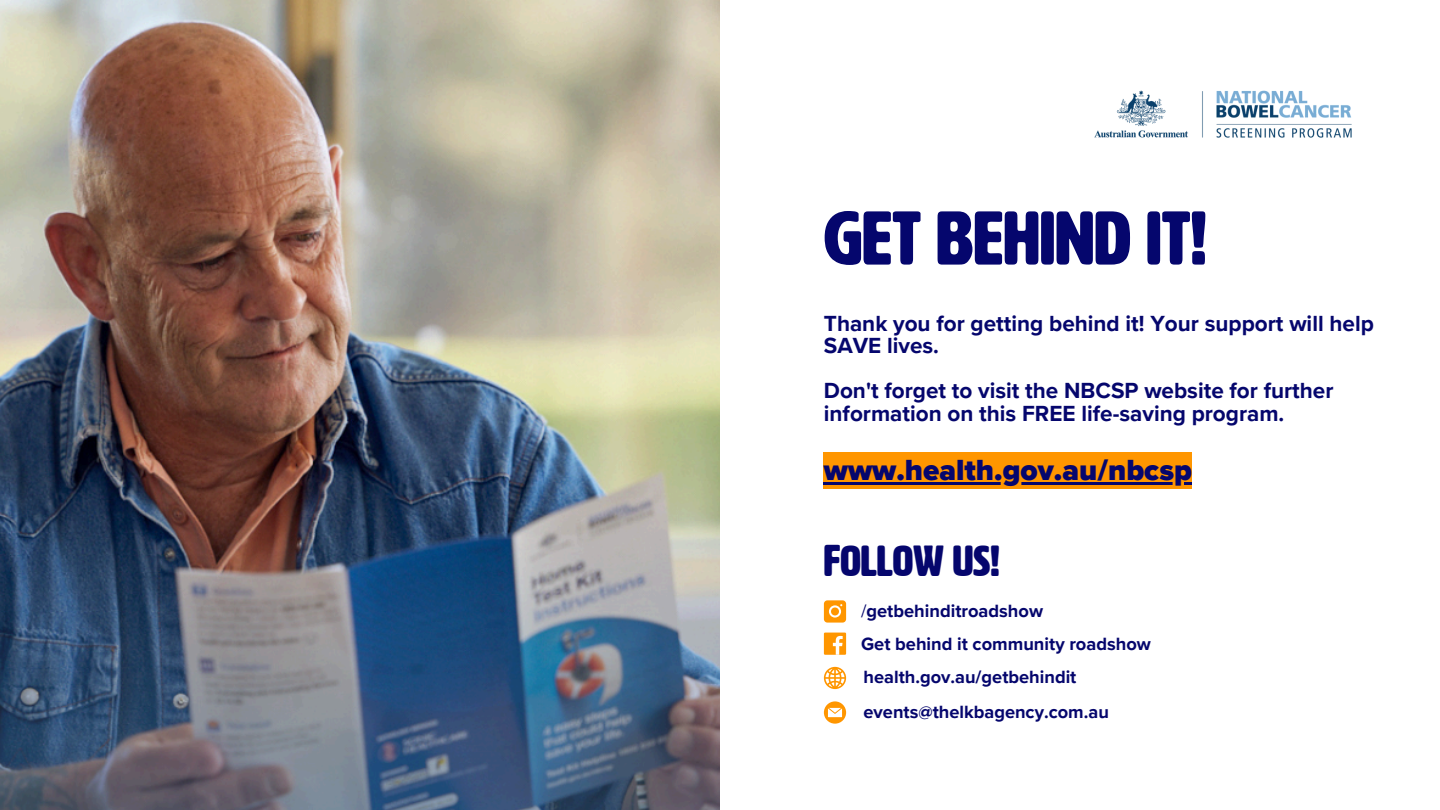
<style>
.page{position:relative;width:1440px;height:810px;background:#fff}
.page>*{position:absolute;margin:0;border:0;box-sizing:border-box;transform-origin:0 0}
.t1{font:74.9px "HWT Artz W00";color:#05066d}
.t2{font:43.4px "HWT Artz W00";color:#05066d}
.t3{font:900 30px "Proxima Nova";color:#05066d}
.t4{font:700 22.5px/22.5px "Proxima Nova";color:#05066d}
.t5{font:700 18.3px "Proxima Nova";color:#05066d}
.t6{font:700 18.2px "Proxima Nova";color:#05066d}
.s1{font-weight:400}
</style>
<div class="page">
<img style="left:1094px;top:90px;width:258px;height:48px">
<svg style="left:824px;top:600px;width:22px;height:23px"></svg>
<div style="left:824px;top:633px;width:22px;height:22px;background:#ff9600"></div>
<svg style="left:833px;top:636px;width:10px;height:19px"></svg>
<svg style="left:824px;top:667px;width:22px;height:22px"></svg>
<svg style="left:824px;top:701px;width:22px;height:23px"></svg>
<img style="left:0;top:0;width:720px;height:810px">
<div style="left:824px;top:453px;width:368px;height:36px;background:#ff9600"></div>
<hr style="left:824px;top:482px;width:368px;height:3px;background:#05066d">
<p class="t1" style="left:824px;top:199px;width:384px">GET BEHIND IT!</p>
<h1 class="t4" style="left:824px;top:312px;width:552px">Thank you for getting behind it! Your support will help<br>SAVE lives.</h1>
<h4 class="t4" style="left:824px;top:380px;width:511px">Don't forget to visit the NBCSP website for further information on this FREE life-saving program.</h4>
<h5 class="t3" style="left:824px;top:453px;width:370px">www.health.gov.au/nbcsp</h5>
<p class="t2" style="left:824px;top:538px;width:177px">FOLLOW US!</p>
<p class="t5" style="left:861px;top:600px;width:184px"><span class="s1">/</span>getbehinditroadshow</p>
<h2 class="t5" style="left:861px;top:633px;width:291px">Get behind it community roadshow</h2>
<p class="t6" style="left:864px;top:666px;width:214px">health.gov.au/getbehindit</p>
<p class="t6" style="left:864px;top:701px;width:247px">events@thelkbagency.com.au</p>
</div>
